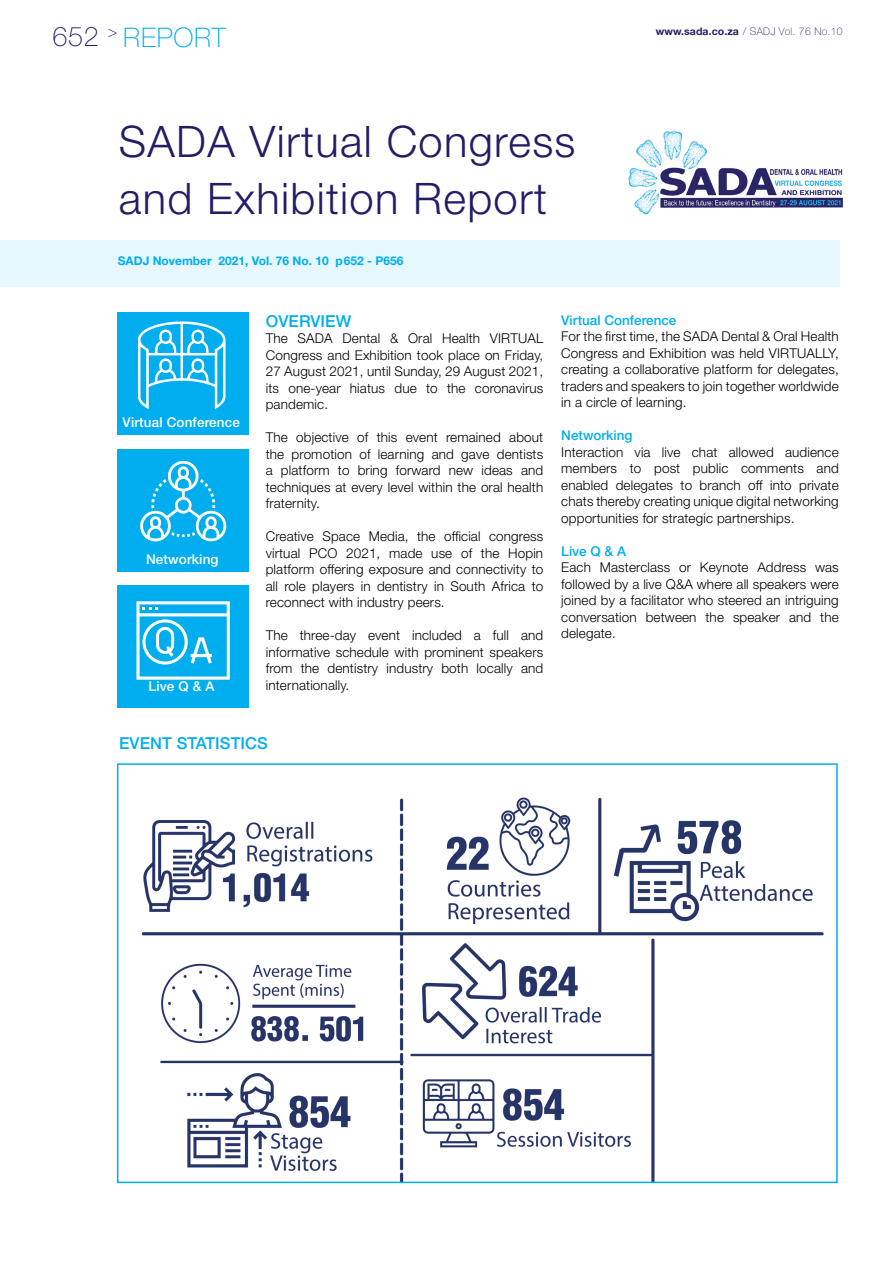
<style>
.page{position:relative;width:893px;height:1263px;background:#fff}
.page>*{position:absolute;margin:0;border:0;box-sizing:border-box;transform-origin:0 0}
.Title_RC_74_9{font:300 43.5px "Helvetica Neue LT Std";letter-spacing:.03em;color:#221d67}
.Article_PageHeader_C{font:100 27px "Helvetica Neue LT Std";letter-spacing:.025em;color:#00aeef}
.Text_Subsubheader_Bl{font:500 16.5px "Helvetica Neue LT Std";letter-spacing:.005em;color:#00aeef}
.t1{font:100 15.75px "Helvetica Neue LT Std";color:#221d67}
.Text_Subsubheader_Bl-2{font:300 13.5px/16.5px "Helvetica Neue LT Std";letter-spacing:.01em;color:#000;text-align:justify}
.Text_Subsubheader_Bl-3{font:500 13.5px "Helvetica Neue LT Std";color:#00aeef}
.Text_Subsubheader_Bl-4{font:500 13.5px "Helvetica Neue LT Std";letter-spacing:.01em;color:#fff}
.Article_JournalName{font:700 12px "Helvetica Neue LT Std";color:#00aeef}
.Header_JournalDetail{font:100 10.5px "Helvetica Neue LT Std";letter-spacing:.025em;color:#221d67}
.s1{color:#221d67}
.s2{font-weight:700}
</style>
<div class="page">
<img style="left:628px;top:131px;width:215px;height:84px">
<div style="left:117px;top:312px;width:131px;height:123px;background:#00aeef"></div>
<div style="left:117px;top:449px;width:131px;height:123px;background:#00aeef"></div>
<div style="left:117px;top:585px;width:131px;height:123px;background:#00aeef"></div>
<div style="left:0;top:240px;width:840px;height:46px;background:#e6f7fd"></div>
<svg style="left:138px;top:322px;width:87px;height:87px"></svg>
<svg style="left:140px;top:461px;width:86px;height:80px"></svg>
<svg style="left:136px;top:601px;width:94px;height:78px"></svg>
<img style="left:141px;top:797px;width:683px;height:383px">
<div style="left:117px;top:763px;width:721px;height:420px;border:2px solid #00aeef"></div>
<p class="Article_PageHeader_C" style="left:53px;top:22px;width:175px"><span class="s1">652</span> REPORT</p>
<p class="t1" style="left:108px;top:23px;width:11px">&gt;</p>
<p class="Title_RC_74_9" style="left:119px;top:115px;width:458px">SADA Virtual Congress</p>
<p class="Title_RC_74_9" style="left:119px;top:172px;width:430px">and Exhibition Report</p>
<p class="Article_JournalName" style="left:118px;top:254px;width:287px">SADJ November 2021, Vol. 76 No. 10 p652 - P656</p>
<p class="Header_JournalDetail" style="left:656px;top:25px;width:188px"><span class="s2">www.sada.co.za</span> / SADJ Vol. 76 No.10</p>
<p class="Text_Subsubheader_Bl-4" style="left:122px;top:414px;width:119px">Virtual Conference</p>
<p class="Text_Subsubheader_Bl-4" style="left:146px;top:551px;width:74px">Networking</p>
<p class="Text_Subsubheader_Bl-4" style="left:149px;top:678px;width:68px">Live Q &amp; A</p>
<p class="Text_Subsubheader_Bl" style="left:266px;top:311px;width:87px">OVERVIEW</p>
<p class="Text_Subsubheader_Bl-2" style="left:266px;top:330px;width:279px">The SADA Dental &amp; Oral Health VIRTUAL Congress and Exhibition took place on Friday, 27 August 2021, until Sunday, 29 August 2021, its one-year hiatus due to the coronavirus pandemic.</p>
<p class="Text_Subsubheader_Bl-2" style="left:266px;top:429px;width:279px">The objective of this event remained about the promotion of learning and gave dentists a platform to bring forward new ideas and techniques at every level within the oral health fraternity.</p>
<p class="Text_Subsubheader_Bl-2" style="left:266px;top:528px;width:279px">Creative Space Media, the official congress virtual PCO 2021, made use of the Hopin platform offering exposure and connectivity to all role players in dentistry in South Africa to reconnect with industry peers.</p>
<p class="Text_Subsubheader_Bl-2" style="left:266px;top:627px;width:279px">The three-day event included a full and informative schedule with prominent speakers from the dentistry industry both locally and internationally.</p>
<p class="Text_Subsubheader_Bl-3" style="left:561px;top:312px;width:117px">Virtual Conference</p>
<p class="Text_Subsubheader_Bl-2" style="left:561px;top:328px;width:279px">For the first time, the SADA Dental &amp; Oral Health Congress and Exhibition was held VIRTUALLY, creating a collaborative platform for delegates, traders and speakers to join together worldwide in a circle of learning.</p>
<p class="Text_Subsubheader_Bl-3" style="left:561px;top:427px;width:73px">Networking</p>
<p class="Text_Subsubheader_Bl-2" style="left:561px;top:443px;width:279px">Interaction via live chat allowed audience members to post public comments and enabled delegates to branch off into private chats thereby creating unique digital networking opportunities for strategic partnerships.</p>
<p class="Text_Subsubheader_Bl-3" style="left:561px;top:543px;width:66px">Live Q &amp; A</p>
<p class="Text_Subsubheader_Bl-2" style="left:561px;top:559px;width:279px">Each Masterclass or Keynote Address was followed by a live Q&amp;A where all speakers were joined by a facilitator who steered an intriguing conversation between the speaker and the delegate.</p>
<p class="Text_Subsubheader_Bl" style="left:119px;top:734px;width:150px">EVENT STATISTICS</p>
</div>
